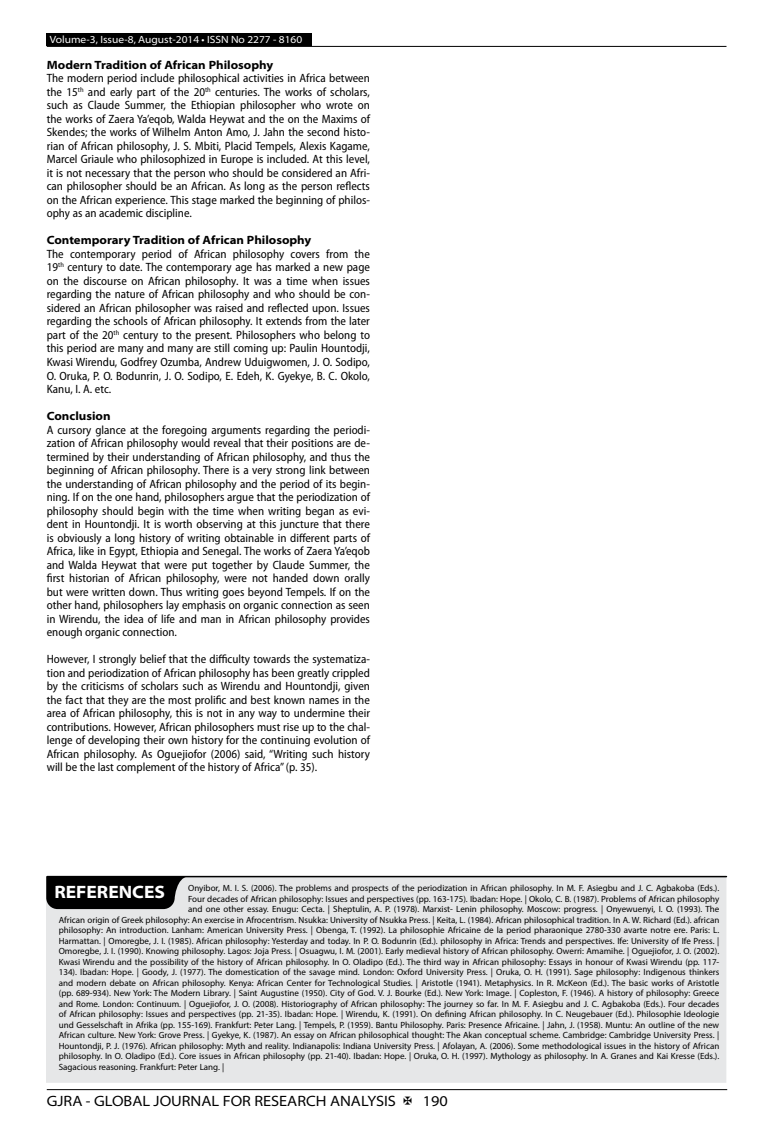
<style>
.page{position:relative;width:774px;height:1136px;background:#fff}
.page>*{position:absolute;margin:0;border:0;box-sizing:border-box;transform-origin:0 0}
.t1{font:700 semi-expanded 18px "Myriad Pro";color:#fff}
.t2{font:semi-expanded 15px "Myriad Pro";color:#000}
.t3{font:semi-condensed 12px/13.5px "Myriad Pro";color:#000;text-align:justify}
.t4{font:700 semi-expanded 12px "Myriad Pro";color:#000}
.t5{font:semi-expanded 10.5px "Myriad Pro";color:#fff}
.t6{font:9px "Myriad Pro";color:#000}
</style>
<div class="page">
<hr style="left:47px;top:1089px;width:680px;height:1px;background:#000">
<div style="left:47px;top:33px;width:265px;height:13px;background:#000"></div>
<hr style="left:47px;top:46px;width:679px;height:1px;background:#000">
<div style="left:46px;top:876px;width:680px;height:206px;background:#e6e7e8"></div>
<hr style="left:47px;top:875px;width:679px;height:2px;background:#000">
<svg style="left:46px;top:876px;width:142px;height:33px"></svg>
<p class="t5" style="left:50px;top:34px;width:254px">Volume-3, Issue-8, August-2014 • ISSN No 2277 - 8160</p>
<p class="t4" style="left:47px;top:58px;width:228px">Modern Tradition of African Philosophy</p>
<p class="t3" style="left:47px;top:72px;width:325px">The modern period include philosophical activities in Africa between the 15<sup>th</sup> and early part of the 20<sup>th</sup> centuries. The works of scholars, such as Claude Summer, the Ethiopian philosopher who wrote on the works of Zaera Ya’eqob, Walda Heywat and the on the Maxims of Skendes; the works of Wilhelm Anton Amo, J. Jahn the second histo&shy;rian of African philosophy, J. S. Mbiti, Placid Tempels, Alexis Kagame, Marcel Griaule who philosophized in Europe is included. At this level, it is not necessary that the person who should be considered an Afri&shy;can philosopher should be an African. As long as the person reflects on the African experience. This stage marked the beginning of philos&shy;ophy as an academic discipline.</p>
<p class="t4" style="left:47px;top:233px;width:266px">Contemporary Tradition of African Philosophy</p>
<p class="t3" style="left:47px;top:247px;width:325px">The contemporary period of African philosophy covers from the 19<sup>th</sup> century to date. The contemporary age has marked a new page on the discourse on African philosophy. It was a time when issues regarding the nature of African philosophy and who should be con&shy;sidered an African philosopher was raised and reflected upon. Issues regarding the schools of African philosophy. It extends from the later part of the 20<sup>th</sup> century to the present. Philosophers who belong to this period are many and many are still coming up: Paulin Hountodji, Kwasi Wirendu, Godfrey Ozumba, Andrew Uduigwomen, J. O. Sodipo, O. Oruka, P. O. Bodunrin, J. O. Sodipo, E. Edeh, K. Gyekye, B. C. Okolo, Kanu, I. A. etc.</p>
<p class="t4" style="left:47px;top:409px;width:65px">Conclusion</p>
<p class="t3" style="left:47px;top:423px;width:325px">A cursory glance at the foregoing arguments regarding the periodi&shy;zation of African philosophy would reveal that their positions are de&shy;termined by their understanding of African philosophy, and thus the beginning of African philosophy. There is a very strong link between the understanding of African philosophy and the period of its begin&shy;ning. If on the one hand, philosophers argue that the periodization of philosophy should begin with the time when writing began as evi&shy;dent in Hountondji. It is worth observing at this juncture that there is obviously a long history of writing obtainable in different parts of Africa, like in Egypt, Ethiopia and Senegal. The works of Zaera Ya’eqob and Walda Heywat that were put together by Claude Summer, the first historian of African philosophy, were not handed down orally but were written down. Thus writing goes beyond Tempels. If on the other hand, philosophers lay emphasis on organic connection as seen in Wirendu, the idea of life and man in African philosophy provides enough organic connection.</p>
<p class="t3" style="left:47px;top:652px;width:325px">However, I strongly belief that the difficulty towards the systematiza&shy;tion and periodization of African philosophy has been greatly crippled by the criticisms of scholars such as Wirendu and Hountondji, given the fact that they are the most prolific and best known names in the area of African philosophy, this is not in any way to undermine their contributions. However, African philosophers must rise up to the chal&shy;lenge of developing their own history for the continuing evolution of African philosophy. As Oguejiofor (2006) said, “Writing such history will be the last complement of the history of Africa” (p. 35).</p>
<h1 class="t1" style="left:54px;top:881px;width:112px">REFERENCES</h1>
<p class="t6" style="left:188px;top:882px;width:533px">Onyibor, M. I. S. (2006). The problems and prospects of the periodization in African philosophy. In M. F. Asiegbu and J. C. Agbakoba (Eds.).</p>
<p class="t6" style="left:188px;top:893px;width:533px">Four decades of African philosophy: Issues and perspectives (pp. 163-175). Ibadan: Hope. | Okolo, C. B. (1987). Problems of African philosophy</p>
<p class="t6" style="left:188px;top:903px;width:533px">and one other essay. Enugu: Cecta. | Sheptulin, A. P. (1978). Marxist- Lenin philosophy. Moscow: progress. | Onyewuenyi, I. O. (1993). The</p>
<p class="t6" style="left:59px;top:914px;width:662px">African origin of Greek philosophy: An exercise in Afrocentrism. Nsukka: University of Nsukka Press. | Keita, L. (1984). African philosophical tradition. In A. W. Richard (Ed.). african</p>
<p class="t6" style="left:59px;top:924px;width:662px">philosophy: An introduction. Lanham: American University Press. | Obenga, T. (1992). La philosophie Africaine de la period pharaonique 2780-330 avarte notre ere. Paris: L.</p>
<p class="t6" style="left:59px;top:935px;width:662px">Harmattan. | Omoregbe, J. I. (1985). African philosophy: Yesterday and today. In P. O. Bodunrin (Ed.). philosophy in Africa: Trends and perspectives. Ife: University of Ife Press. |</p>
<p class="t6" style="left:59px;top:945px;width:662px">Omoregbe, J. I. (1990). Knowing philosophy. Lagos: Joja Press. | Osuagwu, I. M. (2001). Early medieval history of African philosophy. Owerri: Amamihe. | Oguejiofor, J. O. (2002).</p>
<p class="t6" style="left:59px;top:956px;width:662px">Kwasi Wirendu and the possibility of the history of African philosophy. In O. Oladipo (Ed.). The third way in African philosophy: Essays in honour of Kwasi Wirendu (pp. 117-</p>
<p class="t6" style="left:59px;top:966px;width:662px">134). Ibadan: Hope. | Goody, J. (1977). The domestication of the savage mind. London: Oxford University Press. | Oruka, O. H. (1991). Sage philosophy: Indigenous thinkers</p>
<p class="t6" style="left:59px;top:977px;width:662px">and modern debate on African philosophy. Kenya: African Center for Technological Studies. | Aristotle (1941). Metaphysics. In R. McKeon (Ed.). The basic works of Aristotle</p>
<p class="t6" style="left:59px;top:987px;width:662px">(pp. 689-934). New York: The Modern Library. | Saint Augustine (1950). City of God. V. J. Bourke (Ed.). New York: Image. | Copleston, F. (1946). A history of philosophy: Greece</p>
<p class="t6" style="left:59px;top:998px;width:662px">and Rome. London: Continuum. | Oguejiofor, J. O. (2008). Historiography of African philosophy: The journey so far. In M. F. Asiegbu and J. C. Agbakoba (Eds.). Four decades</p>
<p class="t6" style="left:59px;top:1008px;width:662px">of African philosophy: Issues and perspectives (pp. 21-35). Ibadan: Hope. | Wirendu, K. (1991). On defining African philosophy. In C. Neugebauer (Ed.). Philosophie Ideologie</p>
<p class="t6" style="left:59px;top:1019px;width:662px">und Gesselschaft in Afrika (pp. 155-169). Frankfurt: Peter Lang. | Tempels, P. (1959). Bantu Philosophy. Paris: Presence Africaine. | Jahn, J. (1958). Muntu: An outline of the new</p>
<p class="t6" style="left:59px;top:1029px;width:662px">African culture. New York: Grove Press. | Gyekye, K. (1987). An essay on African philosophical thought: The Akan conceptual scheme. Cambridge: Cambridge University Press. |</p>
<p class="t6" style="left:59px;top:1040px;width:662px">Hountondji, P. J. (1976). African philosophy: Myth and reality. Indianapolis: Indiana University Press. | Afolayan, A. (2006). Some methodological issues in the history of African</p>
<p class="t6" style="left:59px;top:1050px;width:662px">philosophy. In O. Oladipo (Ed.). Core issues in African philosophy (pp. 21-40). Ibadan: Hope. | Oruka, O. H. (1997). Mythology as philosophy. In A. Granes and Kai Kresse (Eds.).</p>
<p class="t6" style="left:59px;top:1061px;width:167px">Sagacious reasoning. Frankfurt: Peter Lang. |</p>
<p class="t2" style="left:47px;top:1092px;width:351px">GJRA - GLOBAL JOURNAL FOR RESEARCH ANALYSIS</p>
<p class="t2" style="left:423px;top:1092px;width:27px">190</p>
</div>
